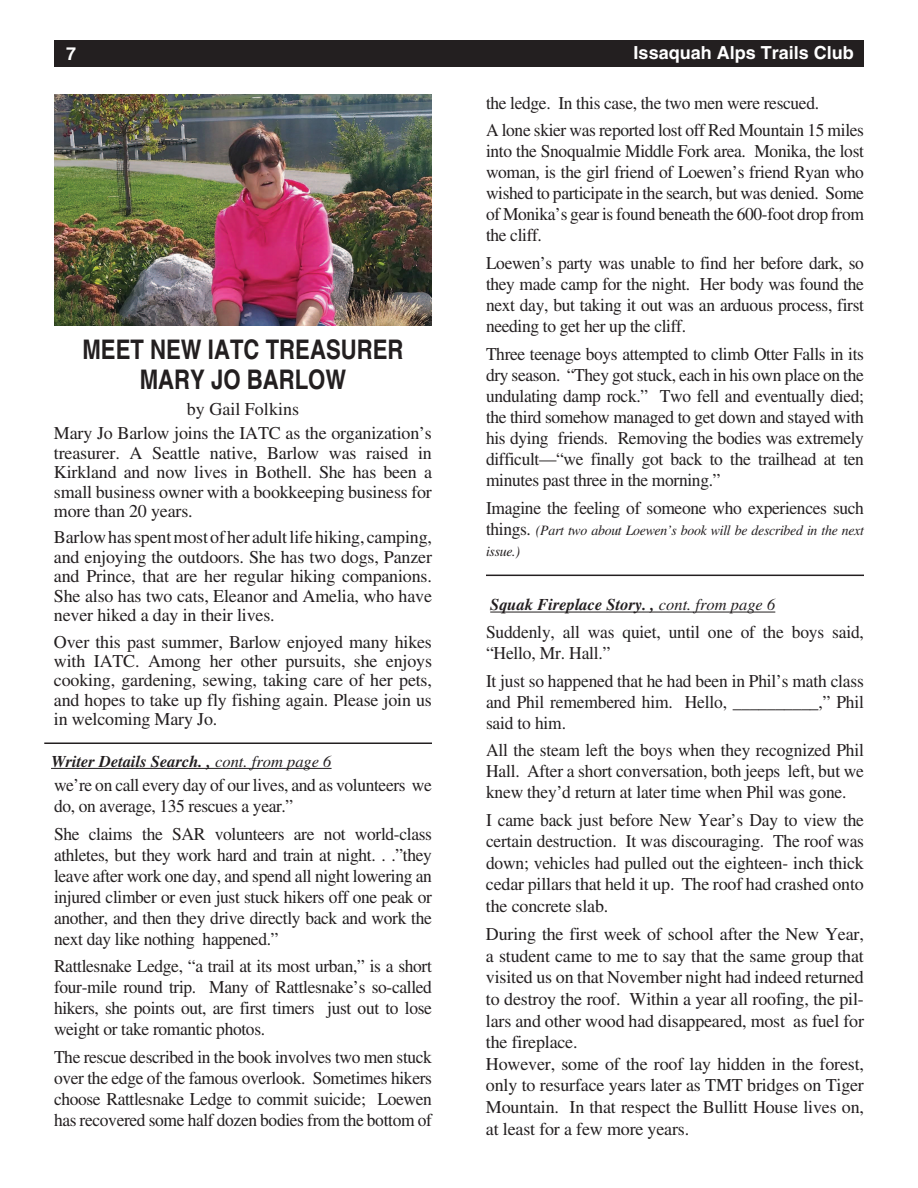
<style>
.page{position:relative;width:918px;height:1188px;background:#fff}
.page>*{position:absolute;margin:0;border:0;box-sizing:border-box;transform-origin:0 0}
.t1{font:700 condensed 27px/30px "Helvetica";color:#231f20;text-align:center}
.t2{font:18px/21px "Times";letter-spacing:-.01em;color:#231f20;text-align:justify}
.t3{font:700 18px "Helvetica";color:#fff}
.t4{font:italic 700 16.5px "Times";color:#231f20}
.t5{font:italic 14.25px/21px "Times";letter-spacing:-.02em;color:#231f20}
.s1{font-weight:400}
.s2{font-style:normal;font-size:18px}
</style>
<div class="page">
<div style="left:54px;top:40px;width:810px;height:28px;background:#231f20"></div>
<hr style="left:51px;top:768px;width:281px;height:1px;background:#231f20">
<hr style="left:490px;top:612px;width:285px;height:1px;background:#231f20">
<img style="left:54px;top:94px;width:378px;height:232px">
<hr style="left:44px;top:742px;width:388px;height:2px;background:#231f20">
<hr style="left:486px;top:575px;width:378px;height:1px;background:#231f20">
<p class="t3" style="left:66px;top:43px;width:12px">7</p>
<p class="t3" style="left:634px;top:42px;width:222px">Issaquah Alps Trails Club</p>
<h1 class="t1" style="left:83px;top:334px;width:323px">MEET NEW IATC TREASURER<br>MARY JO BARLOW</h1>
<p class="t2" style="left:54px;top:397px;width:379px;line-height:24.3px;text-align:center">by Gail Folkins<br>Mary Jo Barlow joins the IATC as the organization’s</p>
<p class="t2" style="left:54px;top:443px;width:380px;line-height:19.5px">treasurer. A Seattle native, Barlow was raised in Kirkland and now lives in Bothell. She has been a small business owner with a bookkeeping business for more than 20 years.</p>
<p class="t2" style="left:54px;top:527px;width:380px;line-height:19.5px">Barlow has spent most of her adult life hiking, camping, and enjoying the outdoors. She has two dogs, Panzer and Prince, that are her regular hiking companions.<br>She also has two cats, Eleanor and Amelia, who have never hiked a day in their lives.</p>
<p class="t2" style="left:54px;top:632px;width:380px;line-height:19.5px">Over this past summer, Barlow enjoyed many hikes with IATC. Among her other pursuits, she enjoys cooking, gardening, sewing, taking care of her pets, and hopes to take up fly fishing again. Please join us in welcoming Mary Jo.</p>
<p class="t4" style="left:51px;top:752px;width:282px">Writer Details Search. , <span class="s1">cont. from page 6</span></p>
<p class="t2" style="left:54px;top:774px;width:379px">we’re on call every day of our lives, and as volunteers we do, on average, 135 rescues a year.”</p>
<p class="t2" style="left:54px;top:823px;width:380px">She claims the SAR volunteers are not world-class athletes, but they work hard and train at night. . .”they leave after work one day, and spend all night lowering an injured climber or even just stuck hikers off one peak or another, and then they drive directly back and work the next day like nothing happened.”</p>
<p class="t2" style="left:54px;top:956px;width:379px">Rattlesnake Ledge, “a trail at its most urban,” is a short four-mile round trip. Many of Rattlesnake’s so-called hikers, she points out, are first timers just out to lose weight or take romantic photos.</p>
<p class="t2" style="left:54px;top:1047px;width:380px">The rescue described in the book involves two men stuck over the edge of the famous overlook. Sometimes hikers choose Rattlesnake Ledge to commit suicide; Loewen has recovered some half dozen bodies from the bottom of</p>
<p class="t2" style="left:486px;top:89px;width:380px;line-height:27.8px">the ledge. In this case, the two men were rescued.<br>A lone skier was reported lost off Red Mountain 15 miles</p>
<p class="t2" style="left:486px;top:141px;width:380px">into the Snoqualmie Middle Fork area. Monika, the lost woman, is the girl friend of Loewen’s friend Ryan who wished to participate in the search, but was denied. Some of Monika’s gear is found beneath the 600-foot drop from the cliff.</p>
<p class="t2" style="left:486px;top:252px;width:380px">Loewen’s party was unable to find her before dark, so they made camp for the night. Her body was found the next day, but taking it out was an arduous process, first needing to get her up the cliff.</p>
<p class="t2" style="left:486px;top:343px;width:380px">Three teenage boys attempted to climb Otter Falls in its dry season. “They got stuck, each in his own place on the undulating damp rock.” Two fell and eventually died; the third somehow managed to get down and stayed with his dying friends. Removing the bodies was extremely difficult—“we finally got back to the trailhead at ten minutes past three in the morning.”</p>
<p class="t2" style="left:486px;top:497px;width:379px">Imagine the feeling of someone who experiences such</p>
<p class="t5" style="left:486px;top:519px;width:379px"><span class="s2">things.</span> (Part two about Loewen’s book will be described in the next issue.)</p>
<p class="t4" style="left:490px;top:595px;width:287px">Squak Fireplace Story. , <span class="s1">cont. from page 6</span></p>
<p class="t2" style="left:486px;top:621px;width:379px">Suddenly, all was quiet, until one of the boys said, “Hello, Mr. Hall.”</p>
<p class="t2" style="left:486px;top:670px;width:379px">It just so happened that he had been in Phil’s math class and Phil remembered him. Hello, __________,” Phil said to him.</p>
<p class="t2" style="left:486px;top:740px;width:380px">All the steam left the boys when they recognized Phil Hall. After a short conversation, both jeeps left, but we knew they’d return at later time when Phil was gone.</p>
<p class="t2" style="left:486px;top:809px;width:380px;line-height:21.5px">I came back just before New Year’s Day to view the certain destruction. It was discouraging. The roof was down; vehicles had pulled out the eighteen- inch thick cedar pillars that held it up. The roof had crashed onto the concrete slab.</p>
<p class="t2" style="left:486px;top:923px;width:380px;line-height:21.6px;text-align:left">During the first week of school after the New Year, a student came to me to say that the same group that visited us on that November night had indeed returned to destroy the roof. Within a year all roofing, the pil&shy;lars and other wood had disappeared, most as fuel for the fireplace.<br>However, some of the roof lay hidden in the forest, only to resurface years later as TMT bridges on Tiger Mountain. In that respect the Bullitt House lives on, at least for a few more years.</p>
</div>
